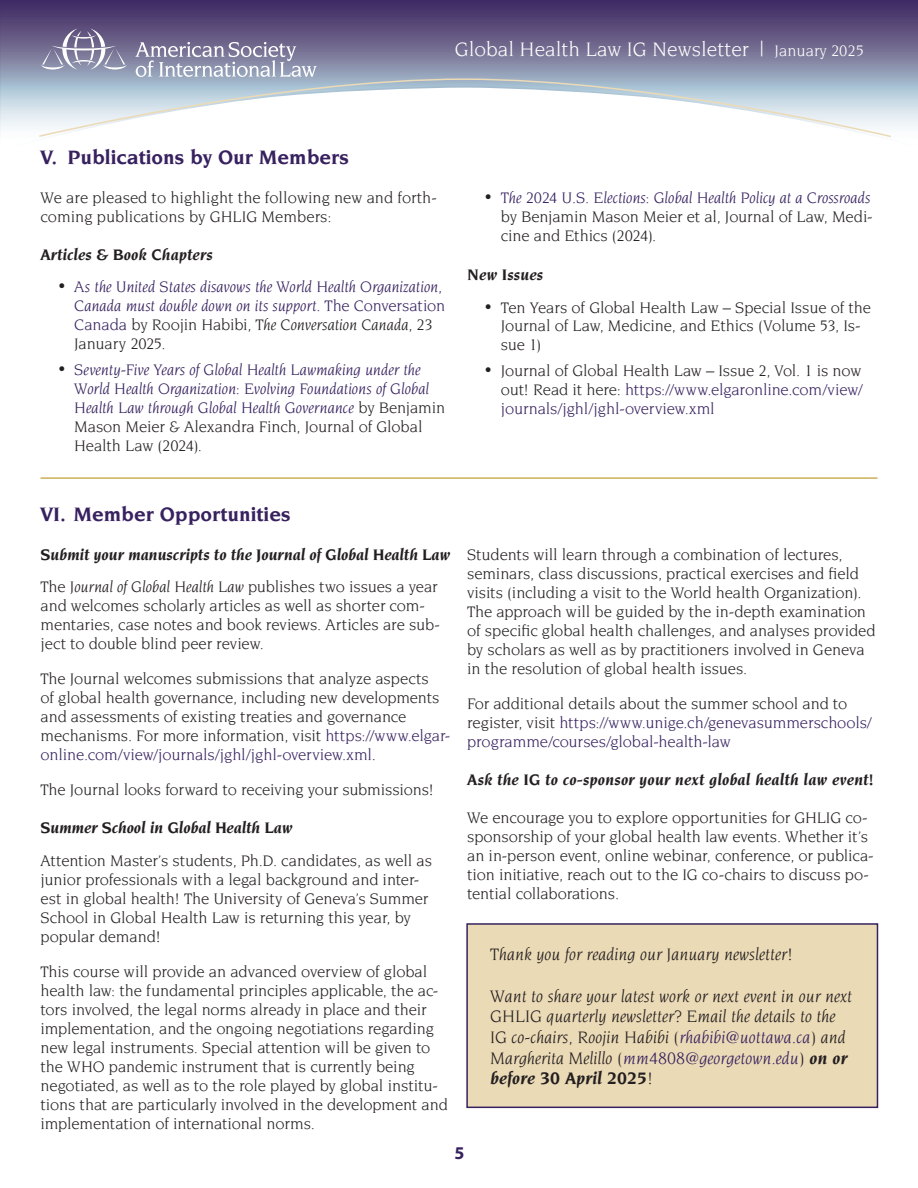
<style>
.page{position:relative;width:918px;height:1188px;background:#fff}
.page>*{position:absolute;margin:0;border:0;box-sizing:border-box;transform-origin:0 0}
.t1{font:700 21px "Novarese Std";color:#37215f}
.t2{font:21px "Novarese Std";color:#fff}
.t3{font:italic 18px/20.7px "Novarese Std";color:#231f20}
.t4{font:700 18px "Myriad Pro";color:#37215f}
.t5{font:16.5px/18.9px "Novarese Std";letter-spacing:-.01em;color:#231f20}
.t6{font:italic 16.5px/18.9px "Novarese Std";letter-spacing:-.005em;color:#37215f}
.t7{font:16.5px/18.9px "Novarese Std";letter-spacing:-.01em;color:#37215f;text-align:justify}
.t8{font:italic 700 16.5px/32.4px "Novarese Std";letter-spacing:-.005em;color:#231f20}
.s1{font-size:16.5px}
.s2{color:#231f20}
.s3{font-style:normal}
.s4{font-style:normal;color:#231f20}
.s5{font-style:italic;color:#37215f}
.s6{font-weight:400;font-style:normal}
.s7{font-weight:400}
.s8{color:#37215f}
.s9{font-weight:700}
</style>
<div class="page">
<svg style="left:0;top:0;width:918px;height:133px;background:#6c648c"></svg>
<svg style="left:135px;top:42px;width:182px;height:35px;background:#9d9eb5"></svg>
<svg style="left:41px;top:28px;width:86px;height:42px;background:#8b87a4"></svg>
<svg style="left:38px;top:78px;width:854px;height:59px"></svg>
<div style="left:466px;top:923px;width:412px;height:185px;background:#ebdab6;border:2px solid #37215f"></div>
<hr style="left:41px;top:478px;width:836px;height:1px;background:#b28705">
<p class="t2" style="left:455px;top:38px;width:411px">Global Health Law IG Newsletter | <span class="s1">January 2025</span></p>
<p class="t1" style="left:40px;top:145px;width:310px">V. Publications by Our Members</p>
<p class="t5" style="left:40px;top:188px;width:398px">We are pleased to highlight the following new and forth&shy;coming publications by GHLIG Members:</p>
<p class="t8" style="left:40px;top:238px;width:174px">Articles &amp; Book Chapters</p>
<p class="t6" style="left:74px;top:277px;width:373px;text-indent:-16px"><span class="s2">•</span> As the United States disavows the World Health Organization, Canada must double down on its support<span class="s3">. The Conversation Canada</span> <span class="s4">by Roojin Habibi,</span> <span class="s2">The Conversation Canada</span><span class="s4">, 23<br>January 2025.</span></p>
<p class="t6" style="left:74px;top:360px;width:373px;text-indent:-16px"><span class="s2">•</span> Seventy-Five Years of Global Health Lawmaking under the World Health Organization: Evolving Foundations of Global Health Law through Global Health Governance <span class="s4">by Benjamin Mason Meier &amp; Alexandra Finch, Journal of Global Health Law (2024).</span></p>
<p class="t5" style="left:501px;top:188px;width:373px;text-indent:-16px">• <span class="s5">The 2024 U.S. Elections: Global Health Policy at a Crossroads </span>by Benjamin Mason Meier et al, Journal of Law, Medi&shy;cine and Ethics (2024).</p>
<p class="t8" style="left:467px;top:258px;width:78px">New Issues</p>
<p class="t5" style="left:501px;top:297px;width:372px;text-indent:-16px">• Ten Years of Global Health Law – Special Issue of the<br>Journal of Law, Medicine, and Ethics (Volume 53, Is&shy;sue 1)</p>
<p class="t7" style="left:501px;top:361px;width:363px;text-indent:-16px"><span class="s2">• Journal of Global Health Law – Issue 2, Vol. 1 is now out! Read it here:</span> https://www.elgaronline.com/view/ journals/jghl/jghl-overview.xml</p>
<p class="t1" style="left:40px;top:502px;width:251px">VI. Member Opportunities</p>
<p class="t8" style="left:40px;top:538px;width:411px">Submit your manuscripts to the Journal of Global Health Law<br><span class="s6">The</span> <span class="s7">Journal of Global Health Law</span> <span class="s6">publishes two issues a year</span></p>
<p class="t5" style="left:40px;top:596px;width:401px">and welcomes scholarly articles as well as shorter com&shy;mentaries, case notes and book reviews. Articles are sub&shy;ject to double blind peer review.</p>
<p class="t5" style="left:40px;top:669px;width:411px">The Journal welcomes submissions that analyze aspects<br>of global health governance, including new developments and assessments of existing treaties and governance mechanisms. For more information, visit <span class="s8">https://www.elgar&shy;online.com/view/journals/jghl/jghl-overview.xml</span>.</p>
<p class="t5" style="left:40px;top:780px;width:395px">The Journal looks forward to receiving your submissions!</p>
<p class="t8" style="left:40px;top:812px;width:254px">Summer School in Global Health Law</p>
<p class="t5" style="left:40px;top:851px;width:393px">Attention Master’s students, Ph.D. candidates, as well as junior professionals with a legal background and inter&shy;est in global health! The University of Geneva’s Summer School in Global Health Law is returning this year, by popular demand!</p>
<p class="t5" style="left:40px;top:962px;width:409px">This course will provide an advanced overview of global health law: the fundamental principles applicable, the ac&shy;tors involved, the legal norms already in place and their implementation, and the ongoing negotiations regarding new legal instruments. Special attention will be given to the WHO pandemic instrument that is currently being negotiated, as well as to the role played by global institu&shy;tions that are particularly involved in the development and implementation of international norms.</p>
<p class="t5" style="left:467px;top:545px;width:410px">Students will learn through a combination of lectures, seminars, class discussions, practical exercises and field visits (including a visit to the World health Organization).<br>The approach will be guided by the in-depth examination of specific global health challenges, and analyses provided by scholars as well as by practitioners involved in Geneva in the resolution of global health issues.</p>
<p class="t7" style="left:467px;top:694px;width:406px;text-align:left"><span class="s2">For additional details about the summer school and to register, visit</span> https://www.unige.ch/genevasummerschools/ programme/courses/global-health-law</p>
<p class="t8" style="left:467px;top:763px;width:408px">Ask the IG to co-sponsor your next global health law event!</p>
<p class="t5" style="left:467px;top:808px;width:408px">We encourage you to explore opportunities for GHLIG co&shy;sponsorship of your global health law events. Whether it’s an in-person event, online webinar, conference, or publica&shy;tion initiative, reach out to the IG co-chairs to discuss po&shy;tential collaborations.</p>
<p class="t3" style="left:490px;top:944px;width:305px">Thank you for reading our January newsletter!</p>
<p class="t3" style="left:490px;top:985px;width:364px">Want to share your latest work or next event in our next GHLIG quarterly newsletter? Email the details to the IG co-chairs, Roojin Habibi (<span class="s8">rhabibi@uottawa.ca</span>) and Margherita Melillo (<span class="s8">mm4808@georgetown.edu</span>) <span class="s9">on or before 30 April 2025</span>!</p>
<p class="t4" style="left:454px;top:1141px;width:11px">5</p>
</div>
